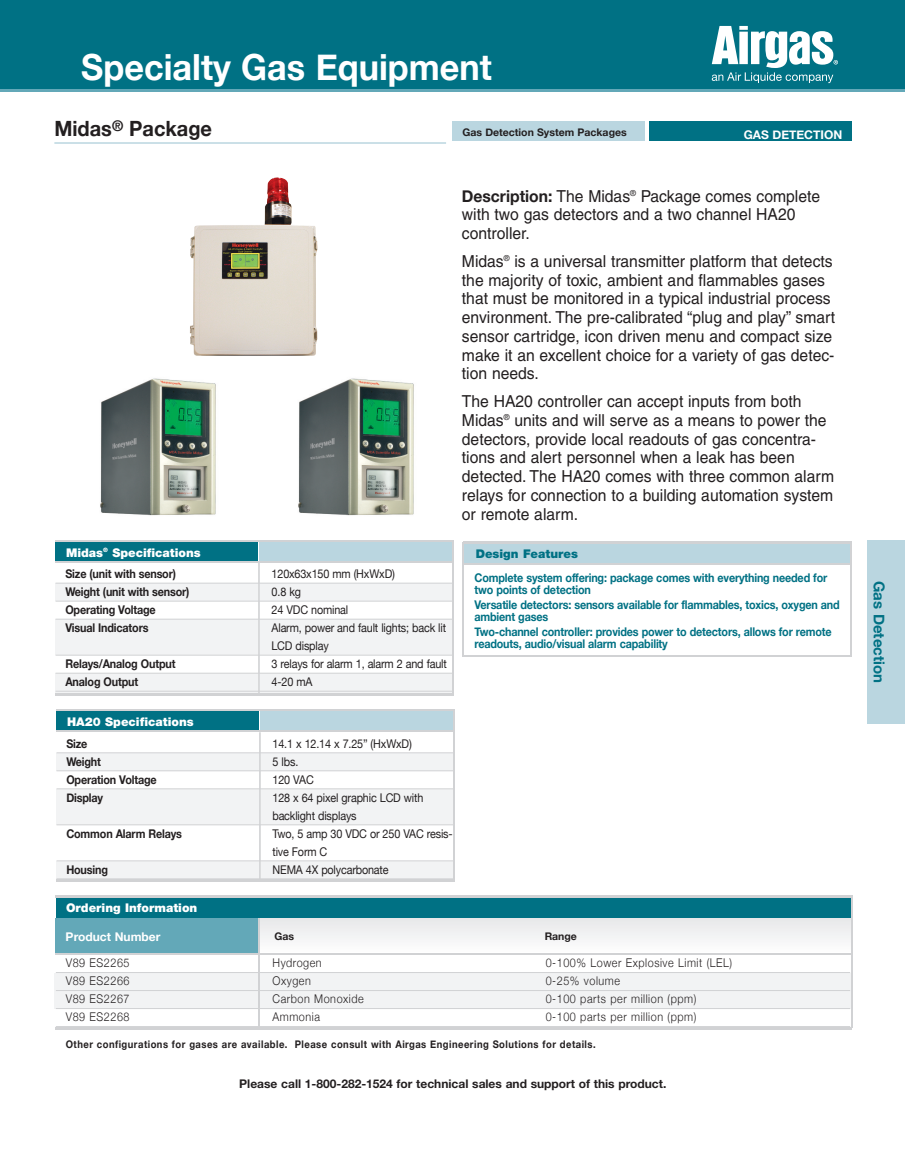
<style>
.page{position:relative;width:905px;height:1175px;background:#fff}
.page>*{position:absolute;margin:0;border:0;box-sizing:border-box;transform-origin:0 0}
.t1{font:700 36px "Helvetica Neue";color:#fff;scale:.95 1}
.t2{font:700 21px "Helvetica Neue";color:#231f20;scale:.95 1}
.t3{font:16.5px/18.8px "Helvetica";color:#231f20;scale:.95 1}
.t4{font:700 15px "Helvetica Neue";color:#007184}
.t5{font:700 12px/12px "Helvetica Neue";letter-spacing:-.015em;color:#007184;scale:.9 1}
.t6{font:12px/18px "Helvetica Neue";letter-spacing:-.015em;color:#231f20;scale:.9 1}
.t7{font:700 12px/21.3px "Helvetica Neue";letter-spacing:-.015em;color:#231f20;scale:.9 1}
.t8{font:300 12px "Helvetica Neue";letter-spacing:.05em;color:#231f20;scale:.9 1}
.t9{font:700 12px "Helvetica Neue";letter-spacing:-.015em;color:#231f20}
.t10{font:900 12px "Helvetica Neue";color:#fff}
.t11{font:700 12px "Helvetica Neue";color:#fff}
.t12{font:900 12px "Helvetica Neue";color:#007184}
.t13{font:700 10.5px "Helvetica Neue";letter-spacing:.05em;color:#231f20;scale:.9 1}
.t14{font:700 10.5px "Helvetica Neue";color:#231f20}
.t15{font:700 10.5px "Helvetica Neue";letter-spacing:.05em;color:#231f20}
.s1{font-weight:900;color:#fff}
.s2{font-family:"Helvetica Neue";font-weight:700}
</style>
<div class="page">
<div style="left:54px;top:991px;width:796px;height:17px;background:#f2f3f4"></div>
<img style="left:100px;top:378px;width:116px;height:138px">
<div style="left:56px;top:583px;width:398px;height:18px;background:#f2f3f4"></div>
<div style="left:56px;top:673px;width:398px;height:20px;background:#f2f3f4"></div>
<div style="left:56px;top:619px;width:398px;height:36px;background:#f2f3f4"></div>
<div style="left:0;top:0;width:851px;height:91px;background:#007184"></div>
<hr style="left:0;top:89px;width:851px;height:3px;background:#63a8b8">
<div style="left:866px;top:540px;width:38px;height:184px;background:#bad6e0"></div>
<div style="left:462px;top:543px;width:389px;height:20px;background:#bad6e0"></div>
<hr style="left:463px;top:541px;width:388px;height:2px;background:#d1d2d4">
<hr style="left:463px;top:563px;width:388px;height:1px;background:#d1d2d4">
<hr style="left:850px;top:541px;width:1px;height:115px;background:#d1d2d4">
<hr style="left:462px;top:541px;width:1px;height:115px;background:#d1d2d4">
<hr style="left:462px;top:655px;width:388px;height:2px;background:#d1d2d4">
<div style="left:56px;top:0;width:848px;height:91px;background:#007184"></div>
<hr style="left:56px;top:89px;width:848px;height:3px;background:#63a8b8">
<hr style="left:54px;top:142px;width:392px;height:2px;background:#bad6e0">
<div style="left:452px;top:121px;width:193px;height:20px;background:#bad6e0"></div>
<div style="left:648px;top:121px;width:203px;height:20px;background:#007184"></div>
<div style="left:260px;top:541px;width:194px;height:20px;background:#bad6e0"></div>
<div style="left:56px;top:541px;width:202px;height:20px;background:#007184"></div>
<hr style="left:56px;top:540px;width:398px;height:1px;background:#d1d2d4">
<hr style="left:56px;top:561px;width:398px;height:1px;background:#d1d2d4">
<hr style="left:452px;top:540px;width:2px;height:154px;background:#d1d2d4">
<hr style="left:56px;top:693px;width:398px;height:3px;background:#d1d2d4">
<hr style="left:56px;top:583px;width:396px;height:1px;background:#d1d2d4">
<hr style="left:56px;top:601px;width:396px;height:1px;background:#d1d2d4">
<hr style="left:56px;top:619px;width:396px;height:1px;background:#d1d2d4">
<hr style="left:56px;top:655px;width:396px;height:1px;background:#d1d2d4">
<hr style="left:56px;top:673px;width:396px;height:1px;background:#d1d2d4">
<hr style="left:56px;top:691px;width:396px;height:1px;background:#d1d2d4">
<hr style="left:258px;top:562px;width:2px;height:132px;background:#d1d2d4">
<div style="left:259px;top:918px;width:593px;height:33px;background:#f1f2f3"></div>
<div style="left:56px;top:898px;width:796px;height:19px;background:#007184"></div>
<div style="left:56px;top:918px;width:202px;height:35px;background:#63a8b8"></div>
<hr style="left:56px;top:895px;width:796px;height:3px;background:#d1d2d4">
<hr style="left:56px;top:953px;width:796px;height:1px;background:#d1d2d4">
<div style="left:54px;top:972px;width:796px;height:18px;background:#f2f3f4"></div>
<hr style="left:56px;top:972px;width:794px;height:1px;background:#d1d2d4">
<hr style="left:56px;top:990px;width:794px;height:1px;background:#d1d2d4">
<hr style="left:56px;top:1008px;width:794px;height:1px;background:#d1d2d4">
<hr style="left:56px;top:1026px;width:794px;height:1px;background:#d1d2d4">
<hr style="left:258px;top:918px;width:1px;height:110px;background:#d1d2d4">
<hr style="left:851px;top:895px;width:1px;height:133px;background:#d1d2d4">
<hr style="left:55px;top:1027px;width:797px;height:2px;background:#d1d2d4">
<img style="left:190px;top:177px;width:127px;height:179px">
<img style="left:298px;top:378px;width:116px;height:138px">
<div style="left:56px;top:753px;width:399px;height:17px;background:#f2f3f4"></div>
<div style="left:56px;top:861px;width:399px;height:20px;background:#f2f3f4"></div>
<div style="left:56px;top:789px;width:399px;height:35px;background:#f2f3f4"></div>
<div style="left:261px;top:711px;width:194px;height:19px;background:#bad6e0"></div>
<div style="left:57px;top:711px;width:202px;height:19px;background:#007184"></div>
<hr style="left:56px;top:709px;width:399px;height:2px;background:#d1d2d4">
<hr style="left:56px;top:730px;width:399px;height:2px;background:#d1d2d4">
<hr style="left:453px;top:710px;width:2px;height:171px;background:#d1d2d4">
<hr style="left:56px;top:878px;width:399px;height:3px;background:#d1d2d4">
<hr style="left:56px;top:752px;width:397px;height:1px;background:#d1d2d4">
<hr style="left:56px;top:770px;width:397px;height:1px;background:#d1d2d4">
<hr style="left:56px;top:788px;width:397px;height:1px;background:#d1d2d4">
<hr style="left:56px;top:824px;width:397px;height:1px;background:#d1d2d4">
<hr style="left:56px;top:860px;width:397px;height:1px;background:#d1d2d4">
<hr style="left:259px;top:732px;width:2px;height:148px;background:#d1d2d4">
<svg style="left:711px;top:26px;width:127px;height:57px"></svg>
<h1 class="t1" style="left:81px;top:44px;width:433px">Specialty Gas Equipment</h1>
<p class="t2" style="left:54px;top:115px;width:167px">Midas<sup>®</sup> Package</p>
<p class="t14" style="left:462px;top:125px;width:166px">Gas Detection System Packages</p>
<p class="t11" style="left:743px;top:127px;width:100px">GAS DEtECtION</p>
<p class="t7" style="left:65px;top:541px;width:152px"><span class="s1">Midas</span><sup>®</sup> <span class="s1">Specifications<br></span>Size (unit with sensor)</p>
<p class="t6" style="left:272px;top:564px;width:138px">120x63x150 mm (HxWxD)</p>
<p class="t7" style="left:65px;top:580px;width:139px">Weight (unit with sensor)</p>
<p class="t6" style="left:272px;top:582px;width:34px">0.8 kg</p>
<p class="t7" style="left:65px;top:598px;width:102px">Operating Voltage</p>
<p class="t6" style="left:272px;top:600px;width:87px">24 VDC nominal</p>
<p class="t7" style="left:65px;top:616px;width:94px">Visual Indicators</p>
<p class="t6" style="left:271px;top:618px;width:196px">Alarm, power and fault lights; back lit<br>LCD display</p>
<p class="t7" style="left:65px;top:652px;width:124px">Relays/Analog Output</p>
<p class="t6" style="left:272px;top:654px;width:196px">3 relays for alarm 1, alarm 2 and fault</p>
<p class="t7" style="left:65px;top:670px;width:82px">Analog Output</p>
<p class="t6" style="left:272px;top:672px;width:47px">4-20 mA</p>
<p class="t3" style="left:462px;top:188px;width:378px"><span class="s2">Description:</span> The Midas<sup>®</sup> Package comes complete with two gas detectors and a two channel HA20 controller.</p>
<p class="t3" style="left:462px;top:253px;width:394px">Midas<sup>®</sup> is a universal transmitter platform that detects the majority of toxic, ambient and flammables gases that must be monitored in a typical industrial process environment. The pre-calibrated “plug and play” smart sensor cartridge, icon driven menu and compact size make it an excellent choice for a variety of gas detec&shy;tion needs.</p>
<p class="t3" style="left:462px;top:393px;width:393px">The HA20 controller can accept inputs from both Midas<sup>®</sup> units and will serve as a means to power the detectors, provide local readouts of gas concentra&shy;tions and alert personnel when a leak has been detected. The HA20 comes with three common alarm relays for connection to a building automation system or remote alarm.</p>
<p class="t12" style="left:475px;top:549px;width:104px">Design Features</p>
<p class="t5" style="left:474px;top:571px;width:393px">Complete system offering: package comes with everything needed for two points of detection</p>
<p class="t5" style="left:474px;top:598px;width:407px">Versatile detectors: sensors available for flammables, toxics, oxygen and ambient gases</p>
<p class="t5" style="left:474px;top:625px;width:398px">two-channel controller: provides power to detectors, allows for remote readouts, audio/visual alarm capability</p>
<p class="t10" style="left:67px;top:717px;width:128px">HA20 Specifications</p>
<p class="t7" style="left:66px;top:732px;width:25px">Size</p>
<p class="t6" style="left:272px;top:734px;width:156px">14.1 x 12.14 x 7.25” (HxWxD)</p>
<p class="t7" style="left:66px;top:750px;width:40px">Weight</p>
<p class="t6" style="left:272px;top:752px;width:30px">5 lbs.</p>
<p class="t7" style="left:66px;top:768px;width:102px">Operation Voltage</p>
<p class="t6" style="left:272px;top:770px;width:47px">120 VAC</p>
<p class="t7" style="left:66px;top:786px;width:42px">Display</p>
<p class="t6" style="left:272px;top:788px;width:169px">128 x 64 pixel graphic LCD with backlight displays</p>
<p class="t7" style="left:66px;top:822px;width:130px">Common Alarm Relays</p>
<p class="t6" style="left:272px;top:824px;width:202px">Two, 5 amp 30 VDC or 250 VAC resis&shy;tive Form C</p>
<p class="t7" style="left:66px;top:858px;width:48px">Housing</p>
<p class="t6" style="left:272px;top:860px;width:130px">NEMA 4X polycarbonate</p>
<p class="t10" style="left:66px;top:903px;width:133px">Ordering Information</p>
<p class="t11" style="left:66px;top:929px;width:96px">Product Number</p>
<p class="t15" style="left:274px;top:929px;width:21px">Gas</p>
<p class="t15" style="left:544px;top:929px;width:34px">Range</p>
<p class="t8" style="left:66px;top:955px;width:72px">V89 ES2265</p>
<p class="t8" style="left:272px;top:955px;width:56px">Hydrogen</p>
<p class="t8" style="left:545px;top:955px;width:208px">0-100% Lower Explosive Limit (LEL)</p>
<p class="t8" style="left:66px;top:973px;width:72px">V89 ES2266</p>
<p class="t8" style="left:272px;top:973px;width:44px">Oxygen</p>
<p class="t8" style="left:545px;top:973px;width:84px">0-25% volume</p>
<p class="t8" style="left:66px;top:991px;width:72px">V89 ES2267</p>
<p class="t8" style="left:272px;top:991px;width:103px">Carbon Monoxide</p>
<p class="t8" style="left:545px;top:991px;width:169px">0-100 parts per million (ppm)</p>
<p class="t8" style="left:66px;top:1009px;width:72px">V89 ES2268</p>
<p class="t8" style="left:272px;top:1009px;width:54px">Ammonia</p>
<p class="t8" style="left:545px;top:1009px;width:169px">0-100 parts per million (ppm)</p>
<p class="t13" style="left:66px;top:1038px;width:590px">Other configurations for gases are available. Please consult with Airgas Engineering Solutions for details.</p>
<p class="t9" style="left:239px;top:1078px;width:428px">Please call 1-800-282-1524 for technical sales and support of this product.</p>
<p class="t4" style="left:888px;top:581px;width:104px;rotate:90deg">Gas Detection</p>
</div>
